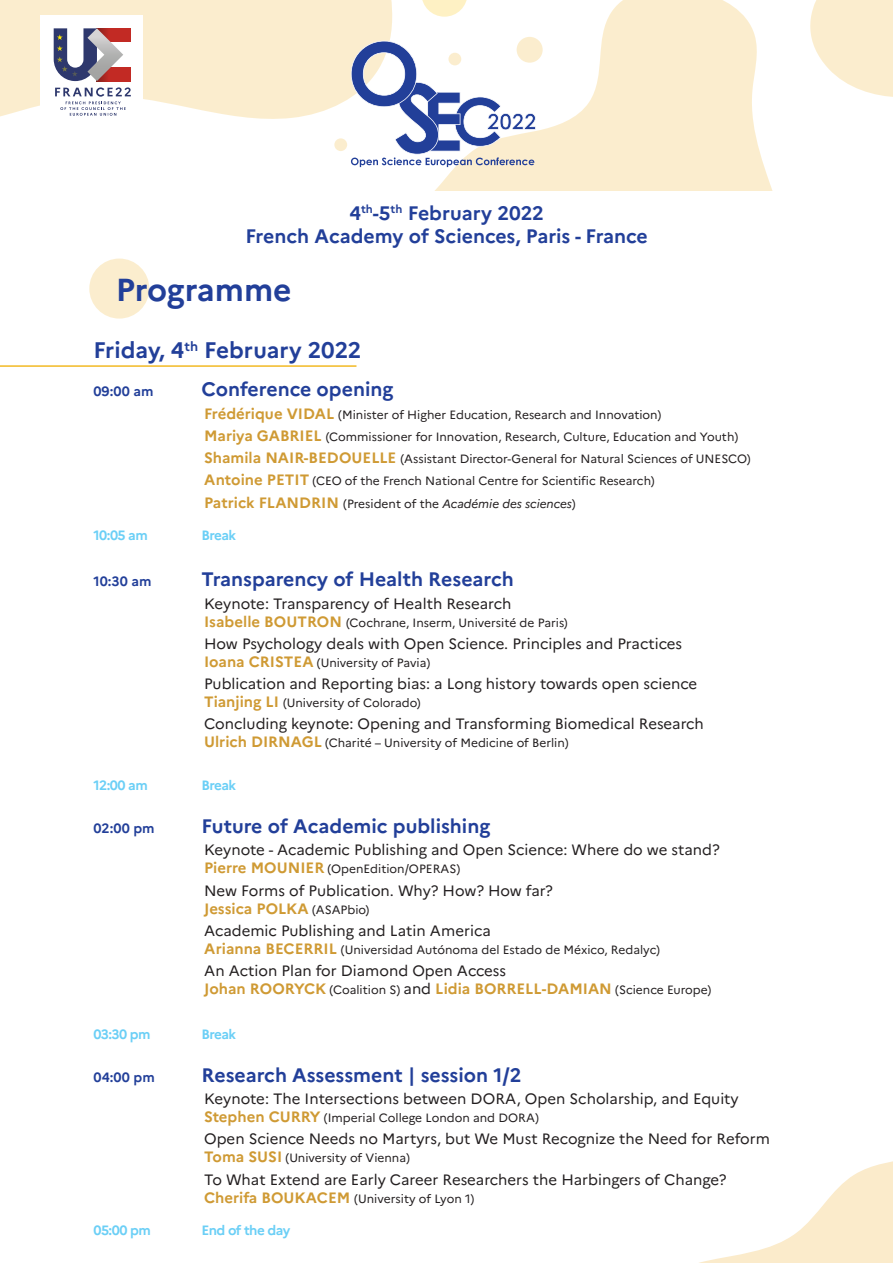
<style>
.page{position:relative;width:893px;height:1263px;background:#fff}
.page>*{position:absolute;margin:0;border:0;box-sizing:border-box;transform-origin:0 0}
.t1{font:700 31.8px "Marianne";color:#223f99}
.t2{font:700 22.5px "Marianne";color:#223f99}
.t3{font:700 19.5px/23.4px "Marianne";color:#223f99;text-align:center}
.t4{font:15px/18px "Marianne";color:#231f20}
.t5{font:700 13.5px "Marianne";letter-spacing:-.04em;color:#6bcff6}
.t6{font:700 13.5px "Marianne";color:#223f99}
.t7{font:12px/22.2px "Marianne";color:#231f20}
.s1{font-weight:700;font-size:15px;color:#cf9a34}
.s2{font-style:italic}
.s3{font-weight:700;color:#cf9a34}
.s4{font-size:12px}
</style>
<div class="page">
<svg style="left:699px;top:1161px;width:194px;height:102px"></svg>
<div style="left:89px;top:259px;width:60px;height:60px;background:#fbedce;border-radius:50%"></div>
<hr style="left:0;top:365px;width:356px;height:2px;background:#f2b924">
<svg style="left:343px;top:0;width:430px;height:191px;fill:#fbedce"></svg>
<svg style="left:0;top:0;width:392px;height:126px;background:#fbeed3"></svg>
<svg style="left:810px;top:0;width:83px;height:97px"></svg>
<svg style="left:351px;top:41px;width:185px;height:126px"></svg>
<div style="left:517px;top:37px;width:26px;height:26px;background:#fbedce;border-radius:50%"></div>
<svg style="left:334px;top:138px;width:13px;height:13px"></svg>
<div style="left:448px;top:53px;width:13px;height:12px;background:#fbedce;border-radius:50%"></div>
<svg style="left:421px;top:0;width:46px;height:17px"></svg>
<div style="left:40px;top:15px;width:103px;height:114px;background:#fff"></div>
<div style="left:97px;top:28px;width:33px;height:14px;background:#c22a24"></div>
<div style="left:97px;top:68px;width:33px;height:13px;background:#c22a24"></div>
<svg style="left:54px;top:28px;width:69px;height:53px"></svg>
<svg style="left:55px;top:87px;width:76px;height:29px"></svg>
<h3 class="t3" style="left:245px;top:201px;width:404px">4<sup>th</sup>-5<sup>th</sup> February 2022<br>French Academy of Sciences, Paris - France</h3>
<h1 class="t1" style="left:116px;top:270px;width:177px">Programme</h1>
<h2 class="t2" style="left:94px;top:336px;width:269px">Friday, 4<sup>th</sup> February 2022</h2>
<p class="t6" style="left:94px;top:383px;width:62px">09:00 am</p>
<h3 class="t3" style="left:202px;top:378px;width:193px">Conference opening</h3>
<p class="t7" style="left:204px;top:403px;width:548px"><span class="s1">Frédérique VIDAL</span> (Minister of Higher Education, Research and Innovation)<br><span class="s1">Mariya GABRIEL</span> (Commissioner for Innovation, Research, Culture, Education and Youth)<br><span class="s1">Shamila NAIR-BEDOUELLE</span> (Assistant Director-General for Natural Sciences of UNESCO)<br><span class="s1">Antoine PETIT</span> (CEO of the French National Centre for Scientific Research)<br><span class="s1">Patrick FLANDRIN</span> (President of the <span class="s2">Académie des sciences</span>)</p>
<p class="t5" style="left:94px;top:527px;width:56px">10:05 am</p>
<p class="t5" style="left:202px;top:527px;width:36px">Break</p>
<p class="t6" style="left:94px;top:573px;width:59px">10:30 am</p>
<h3 class="t3" style="left:202px;top:568px;width:314px">Transparency of Health Research</h3>
<p class="t4" style="left:204px;top:594px;width:309px">Keynote: Transparency of Health Research</p>
<p class="t7" style="left:204px;top:611px;width:365px"><span class="s1">Isabelle BOUTRON</span> (Cochrane, Inserm, Université de Paris)</p>
<p class="t4" style="left:204px;top:634px;width:479px">How Psychology deals with Open Science. Principles and Practices</p>
<p class="t7" style="left:204px;top:651px;width:228px"><span class="s1">Ioana CRISTEA</span> (University of Pavia)</p>
<p class="t4" style="left:204px;top:675px;width:495px">Publication and Reporting bias: a Long history towards open science</p>
<p class="t7" style="left:204px;top:692px;width:218px"><span class="s1">Tianjing LI</span> (University of Colorado)</p>
<p class="t4" style="left:204px;top:715px;width:501px">Concluding keynote: Opening and Transforming Biomedical Research</p>
<p class="t7" style="left:204px;top:732px;width:366px"><span class="s1">Ulrich DIRNAGL</span> (Charité – University of Medicine of Berlin)</p>
<p class="t5" style="left:94px;top:777px;width:56px">12:00 am</p>
<p class="t5" style="left:202px;top:777px;width:36px">Break</p>
<p class="t6" style="left:94px;top:820px;width:63px">02:00 pm</p>
<h3 class="t3" style="left:202px;top:814px;width:290px">Future of Academic publishing</h3>
<p class="t4" style="left:204px;top:841px;width:517px">Keynote - Academic Publishing and Open Science: Where do we stand?</p>
<p class="t7" style="left:204px;top:858px;width:258px"><span class="s1">Pierre MOUNIER</span> (OpenEdition/OPERAS)</p>
<p class="t4" style="left:204px;top:881px;width:350px">New Forms of Publication. Why? How? How far?<br><span class="s3">Jessica POLKA</span> <span class="s4">(ASAPbio)</span></p>
<p class="t4" style="left:204px;top:922px;width:288px">Academic Publishing and Latin America</p>
<p class="t7" style="left:204px;top:938px;width:457px"><span class="s1">Arianna BECERRIL</span> (Universidad Autónoma del Estado de México, Redalyc)</p>
<p class="t4" style="left:204px;top:962px;width:509px">An Action Plan for Diamond Open Access<br><span class="s3">Johan ROORYCK</span> <span class="s4">(Coalition S)</span> and <span class="s3">Lidia BORRELL-DAMIAN</span> <span class="s4">(Science Europe)</span></p>
<p class="t5" style="left:94px;top:1026px;width:58px">03:30 pm</p>
<p class="t5" style="left:202px;top:1026px;width:36px">Break</p>
<p class="t6" style="left:94px;top:1069px;width:63px">04:00 pm</p>
<h3 class="t3" style="left:202px;top:1063px;width:322px">Research Assessment | session 1/2</h3>
<p class="t4" style="left:204px;top:1090px;width:536px">Keynote: The Intersections between DORA, Open Scholarship, and Equity</p>
<p class="t7" style="left:204px;top:1107px;width:336px"><span class="s1">Stephen CURRY</span> (Imperial College London and DORA)</p>
<p class="t4" style="left:204px;top:1130px;width:567px">Open Science Needs no Martyrs, but We Must Recognize the Need for Reform</p>
<p class="t7" style="left:204px;top:1147px;width:207px"><span class="s1">Toma SUSI</span> (University of Vienna)</p>
<p class="t4" style="left:204px;top:1170px;width:524px">To What Extend are Early Career Researchers the Harbingers of Change?</p>
<p class="t7" style="left:204px;top:1187px;width:272px"><span class="s1">Cherifa BOUKACEM</span> (University of Lyon 1)</p>
<p class="t5" style="left:94px;top:1222px;width:59px">05:00 pm</p>
<p class="t5" style="left:202px;top:1222px;width:90px">End of the day</p>
</div>
